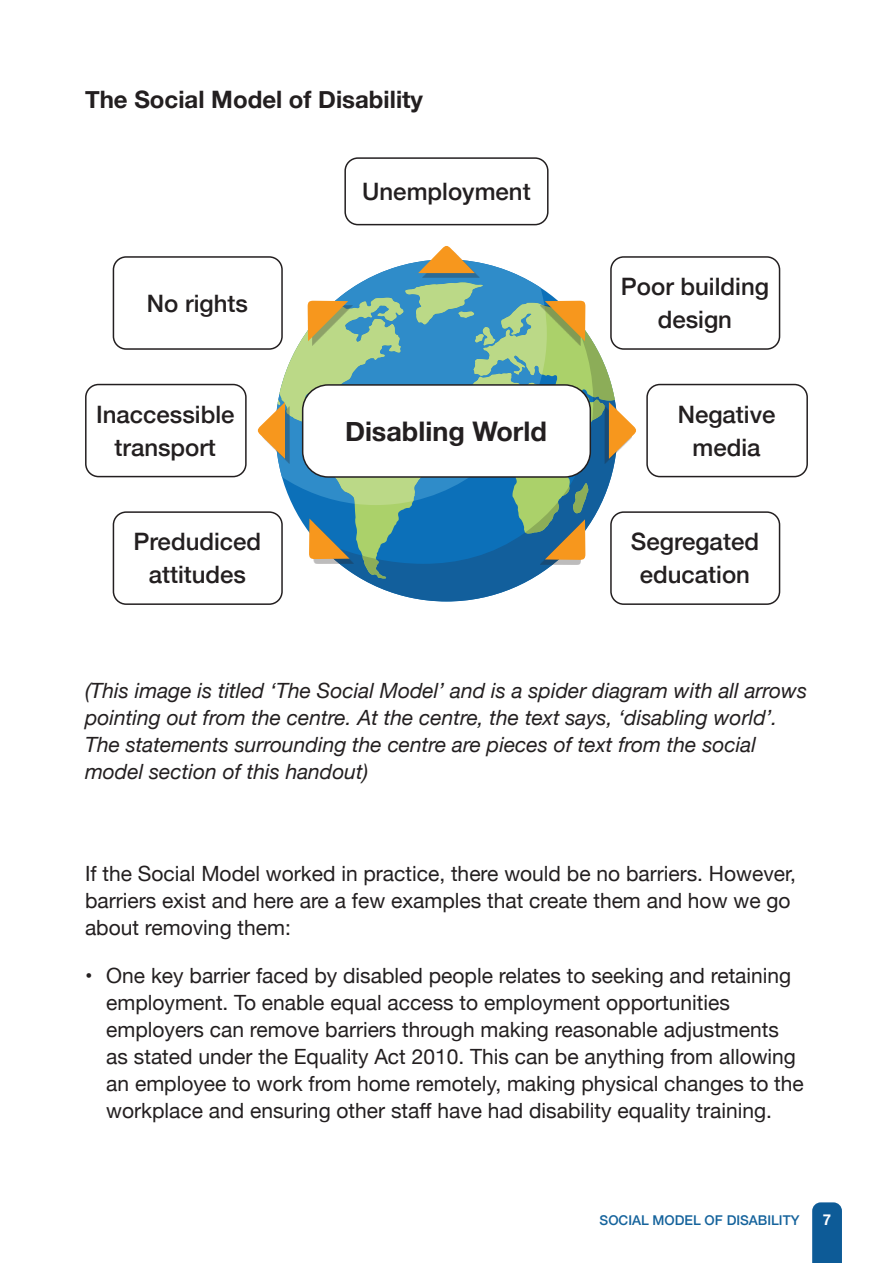
<style>
.page{position:relative;width:893px;height:1263px;background:#fff}
.page>*{position:absolute;margin:0;border:0;box-sizing:border-box;transform-origin:0 0}
.t1{font:700 27px "Helvetica Neue";color:#231f20}
.t2{font:500 24px/33px "Helvetica Neue";color:#231f20;text-align:center}
.t3{font:700 24px "Helvetica Neue";color:#231f20}
.t4{font:21px/27px "Helvetica Neue";color:#231f20}
.t5{font:italic 21px/27px "Helvetica Neue";color:#231f20}
.t6{font:700 15px "Helvetica Neue";color:#fff}
.t7{font:500 13.5px "Helvetica Neue";color:#15639c}
</style>
<div class="page">
<div style="left:812px;top:1202px;width:30px;height:61px;background:#0d5b97"></div>
<svg style="left:277px;top:259px;width:255px;height:23px"></svg>
<svg style="left:362px;top:579px;width:253px;height:22px"></svg>
<div style="left:422px;top:250px;width:58px;height:28px;background:#231f20;opacity:.3"></div>
<svg style="left:418px;top:246px;width:57px;height:27px"></svg>
<svg style="left:257px;top:282px;width:379px;height:297px"></svg>
<div style="left:303px;top:385px;width:287px;height:92px;background:#fff;border-radius:26px"></div>
<div style="left:302px;top:384px;width:289px;height:94px;border:2px solid #231f20;border-radius:26px"></div>
<div style="left:85px;top:384px;width:162px;height:93px;border:2px solid #231f20;border-radius:13px"></div>
<div style="left:113px;top:257px;width:169px;height:92px;background:#fff;border-radius:13px"></div>
<div style="left:113px;top:256px;width:170px;height:94px;border:2px solid #231f20;border-radius:13px"></div>
<div style="left:344px;top:157px;width:205px;height:68px;border:2px solid #231f20;border-radius:13px"></div>
<div style="left:113px;top:512px;width:169px;height:92px;background:#fff;border-radius:13px"></div>
<div style="left:113px;top:511px;width:170px;height:94px;border:2px solid #231f20;border-radius:13px"></div>
<div style="left:646px;top:384px;width:162px;height:93px;border:2px solid #231f20;border-radius:13px"></div>
<div style="left:611px;top:257px;width:168px;height:92px;background:#fff;border-radius:13px"></div>
<div style="left:610px;top:256px;width:170px;height:94px;border:2px solid #231f20;border-radius:13px"></div>
<div style="left:611px;top:512px;width:168px;height:92px;background:#fff;border-radius:13px"></div>
<div style="left:610px;top:511px;width:170px;height:94px;border:2px solid #231f20;border-radius:13px"></div>
<p class="t3" style="left:85px;top:81px;width:340px">The Social Model of Disability</p>
<p class="t2" style="left:147px;top:285px;width:102px">No rights</p>
<p class="t2" style="left:96px;top:396px;width:140px">Inaccessible transport</p>
<p class="t2" style="left:134px;top:523px;width:129px">Predudiced attitudes</p>
<p class="t2" style="left:362px;top:173px;width:170px">Unemployment</p>
<p class="t1" style="left:345px;top:410px;width:203px">Disabling World</p>
<p class="t2" style="left:621px;top:268px;width:150px">Poor building design</p>
<p class="t2" style="left:678px;top:396px;width:99px">Negative media</p>
<p class="t2" style="left:631px;top:523px;width:130px">Segregated education</p>
<p class="t5" style="left:85px;top:679px;width:724px">(This image is titled ‘The Social Model’ and is a spider diagram with all arrows pointing out from the centre. At the centre, the text says, ‘disabling world’.<br>The statements surrounding the centre are pieces of text from the social model section of this handout)</p>
<p class="t4" style="left:85px;top:862px;width:712px">If the Social Model worked in practice, there would be no barriers. However, barriers exist and here are a few examples that create them and how we go about removing them:</p>
<p class="t4" style="left:106px;top:964px;width:699px;text-indent:-21px">• One key barrier faced by disabled people relates to seeking and retaining employment. To enable equal access to employment opportunities employers can remove barriers through making reasonable adjustments as stated under the Equality Act 2010. This can be anything from allowing an employee to work from home remotely, making physical changes to the workplace and ensuring other staff have had disability equality training.</p>
<p class="t7" style="left:600px;top:1209px;width:201px">SOCIAL MODEL OF DISABILITY</p>
<p class="t6" style="left:823px;top:1207px;width:10px">7</p>
</div>
